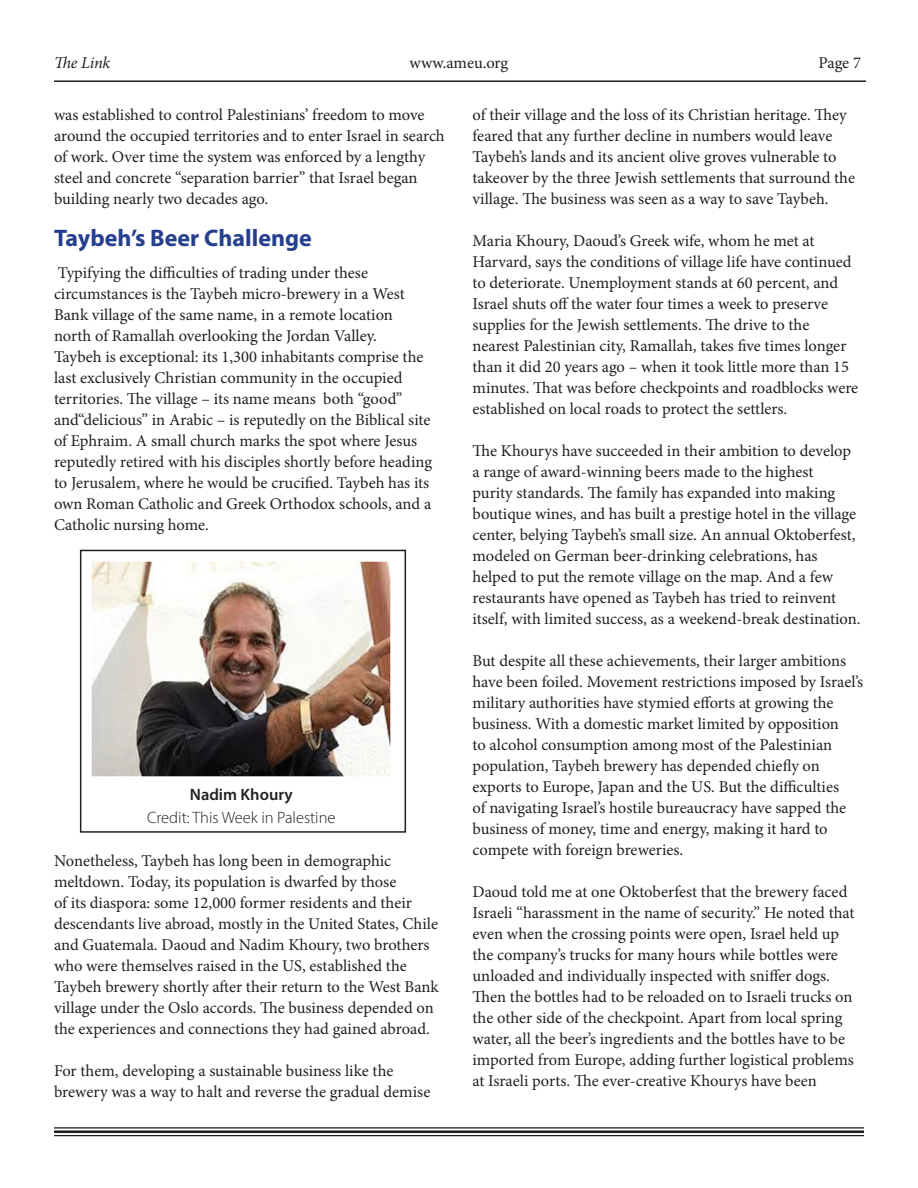
<style>
.page{position:relative;width:918px;height:1188px;background:#fff}
.page>*{position:absolute;margin:0;border:0;box-sizing:border-box;transform-origin:0 0}
.t1{font:24px "Myriad Variable Concept";letter-spacing:.2em;color:#253f8e}
.t2{font:16.5px/21px "Minion Pro";color:#231f20}
.t3{font:300 16.5px "Myriad Pro";color:#231f20}
.t4{font:600 16.5px "Myriad Pro";color:#231f20}
.t5{font:italic 16.5px "Minion Pro";color:#231f20}
</style>
<div class="page">
<hr style="left:54px;top:80px;width:812px;height:2px;background:#231f20">
<hr style="left:54px;top:1127px;width:810px;height:2px;background:#231f20">
<hr style="left:54px;top:1130px;width:810px;height:3px;background:#231f20">
<hr style="left:54px;top:1135px;width:810px;height:1px;background:#231f20">
<img style="left:91px;top:561px;width:300px;height:216px">
<div style="left:80px;top:550px;width:326px;height:283px;border:2px solid #231f20"></div>
<p class="t5" style="left:54px;top:52px;width:58px">The Link</p>
<p class="t2" style="left:410px;top:53px;width:100px">www.ameu.org</p>
<p class="t2" style="left:819px;top:53px;width:44px">Page 7</p>
<p class="t2" style="left:54px;top:104px;width:392px">was established to control Palestinians’ freedom to move around the occupied territories and to enter Israel in search of work. Over time the system was enforced by a lengthy steel and concrete “separation barrier” that Israel began building nearly two decades ago.</p>
<h1 class="t1" style="left:54px;top:224px;width:255px">Taybeh’s Beer Challenge</h1>
<p class="t2" style="left:54px;top:262px;width:380px">Typifying the difficulties of trading under these circumstances is the Taybeh micro-brewery in a West Bank village of the same name, in a remote location north of Ramallah overlooking the Jordan Valley.<br>Taybeh is exceptional: its 1,300 inhabitants comprise the last exclusively Christian community in the occupied territories. The village – its name means both “good” and“delicious” in Arabic – is reputedly on the Biblical site of Ephraim. A small church marks the spot where Jesus reputedly retired with his disciples shortly before heading to Jerusalem, where he would be crucified. Taybeh has its own Roman Catholic and Greek Orthodox schools, and a Catholic nursing home.</p>
<p class="t2" style="left:473px;top:104px;width:384px">of their village and the loss of its Christian heritage. They feared that any further decline in numbers would leave Taybeh’s lands and its ancient olive groves vulnerable to takeover by the three Jewish settlements that surround the village. The business was seen as a way to save Taybeh.</p>
<p class="t2" style="left:473px;top:230px;width:387px">Maria Khoury, Daoud’s Greek wife, whom he met at Harvard, says the conditions of village life have continued to deteriorate. Unemployment stands at 60 percent, and Israel shuts off the water four times a week to preserve supplies for the Jewish settlements. The drive to the nearest Palestinian city, Ramallah, takes five times longer than it did 20 years ago – when it took little more than 15 minutes. That was before checkpoints and roadblocks were established on local roads to protect the settlers.</p>
<p class="t2" style="left:473px;top:440px;width:390px">The Khourys have succeeded in their ambition to develop a range of award-winning beers made to the highest<br>purity standards. The family has expanded into making boutique wines, and has built a prestige hotel in the village center, belying Taybeh’s small size. An annual Oktoberfest, modeled on German beer-drinking celebrations, has helped to put the remote village on the map. And a few restaurants have opened as Taybeh has tried to reinvent itself, with limited success, as a weekend-break destination.</p>
<p class="t2" style="left:473px;top:651px;width:392px">But despite all these achievements, their larger ambitions have been foiled. Movement restrictions imposed by Israel’s military authorities have stymied efforts at growing the business. With a domestic market limited by opposition<br>to alcohol consumption among most of the Palestinian population, Taybeh brewery has depended chiefly on exports to Europe, Japan and the US. But the difficulties<br>of navigating Israel’s hostile bureaucracy have sapped the business of money, time and energy, making it hard to compete with foreign breweries.</p>
<p class="t2" style="left:473px;top:882px;width:384px">Daoud told me at one Oktoberfest that the brewery faced Israeli “harassment in the name of security.” He noted that even when the crossing points were open, Israel held up the company’s trucks for many hours while bottles were unloaded and individually inspected with sniffer dogs.<br>Then the bottles had to be reloaded on to Israeli trucks on the other side of the checkpoint. Apart from local spring water, all the beer’s ingredients and the bottles have to be imported from Europe, adding further logistical problems at Israeli ports. The ever-creative Khourys have been</p>
<p class="t4" style="left:190px;top:784px;width:105px">Nadim Khoury</p>
<p class="t3" style="left:147px;top:807px;width:190px">Credit: This Week in Palestine</p>
<p class="t2" style="left:54px;top:850px;width:386px">Nonetheless, Taybeh has long been in demographic meltdown. Today, its population is dwarfed by those<br>of its diaspora: some 12,000 former residents and their descendants live abroad, mostly in the United States, Chile and Guatemala. Daoud and Nadim Khoury, two brothers who were themselves raised in the US, established the Taybeh brewery shortly after their return to the West Bank village under the Oslo accords. The business depended on the experiences and connections they had gained abroad.</p>
<p class="t2" style="left:54px;top:1060px;width:378px">For them, developing a sustainable business like the brewery was a way to halt and reverse the gradual demise</p>
</div>
